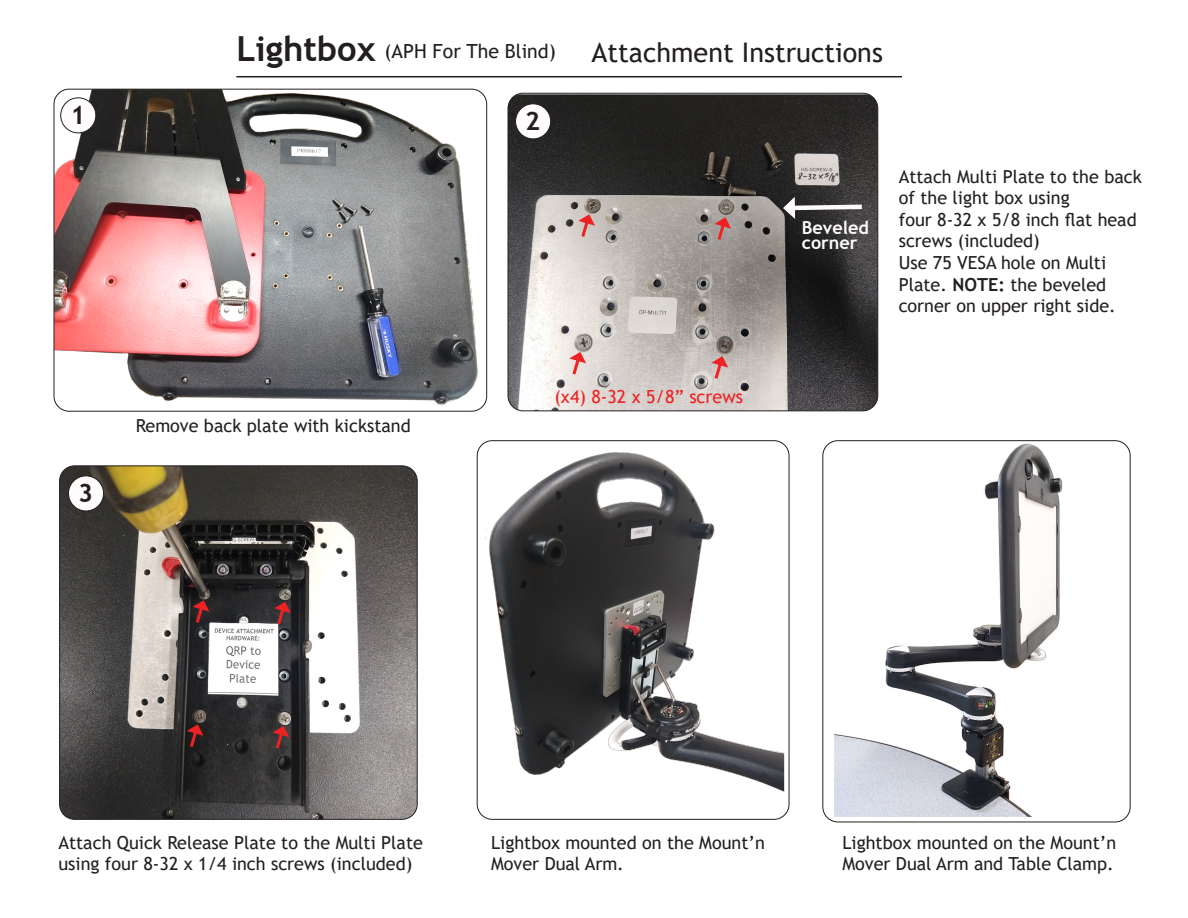
<style>
.page{position:relative;width:1188px;height:918px;background:#fff}
.page>*{position:absolute;margin:0;border:0;box-sizing:border-box;transform-origin:0 0}
.t1{font:700 34.5px "Trebuchet MS";color:#231f20}
.t2{font:27px "Trebuchet MS";color:#231f20}
.t3{font:700 25.5px "Trebuchet MS";color:#231f20}
.t4{font:19.5px "Trebuchet MS";color:#231f20}
.t5{font:18px/21.6px "Trebuchet MS";color:#231f20}
.t6{font:18px "Trebuchet MS";color:#ee2123}
.t7{font:700 18px "Trebuchet MS";color:#fefcfa}
.s1{font-weight:700}
</style>
<div class="page">
<hr style="left:236px;top:76px;width:666px;height:1px;background:#231f20">
<img style="left:54px;top:89px;width:433px;height:322px">
<div style="left:54px;top:89px;width:433px;height:323px;border:1px solid #231f20;border-radius:15px"></div>
<img style="left:508px;top:94px;width:370px;height:317px">
<div style="left:508px;top:93px;width:370px;height:318px;border:1px solid #231f20;border-radius:15px"></div>
<svg style="left:783px;top:197px;width:83px;height:22px"></svg>
<svg style="left:569px;top:352px;width:17px;height:26px"></svg>
<svg style="left:578px;top:214px;width:17px;height:26px"></svg>
<svg style="left:711px;top:356px;width:17px;height:26px"></svg>
<svg style="left:714px;top:217px;width:17px;height:26px"></svg>
<img style="left:60px;top:467px;width:356px;height:352px">
<div style="left:59px;top:465px;width:359px;height:355px;border:1px solid #231f20;border-radius:15px"></div>
<div style="left:61px;top:98px;width:35px;height:35px;background:#fefcfd;border-radius:50%"></div>
<div style="left:60px;top:97px;width:36px;height:36px;border:1px solid #231f20;border-radius:50%"></div>
<div style="left:516px;top:104px;width:35px;height:35px;background:#fefcfd;border-radius:50%"></div>
<div style="left:515px;top:103px;width:36px;height:36px;border:1px solid #231f20;border-radius:50%"></div>
<div style="left:68px;top:476px;width:36px;height:35px;background:#fefcfd;border-radius:50%"></div>
<div style="left:68px;top:475px;width:36px;height:36px;border:1px solid #231f20;border-radius:50%"></div>
<svg style="left:187px;top:724px;width:17px;height:26px"></svg>
<svg style="left:193px;top:600px;width:16px;height:26px"></svg>
<svg style="left:273px;top:726px;width:16px;height:26px"></svg>
<svg style="left:274px;top:602px;width:17px;height:26px"></svg>
<img style="left:477px;top:441px;width:307px;height:378px">
<div style="left:477px;top:440px;width:312px;height:380px;border:1px solid #231f20;border-radius:15px"></div>
<img style="left:834px;top:443px;width:229px;height:374px">
<div style="left:822px;top:440px;width:309px;height:382px;border:1px solid #231f20;border-radius:15px"></div>
<p class="t1" style="left:236px;top:27px;width:141px">Lightbox</p>
<p class="t4" style="left:384px;top:39px;width:173px">(APH For The Blind)</p>
<p class="t2" style="left:592px;top:35px;width:293px">Attachment Instructions</p>
<p class="t3" style="left:70px;top:99px;width:16px">1</p>
<p class="t3" style="left:525px;top:105px;width:16px">2</p>
<p class="t3" style="left:78px;top:477px;width:16px">3</p>
<p class="t5" style="left:136px;top:414px;width:277px">Remove back plate with kickstand</p>
<p class="t6" style="left:554px;top:385px;width:190px">(x4) 8-32 x 5/8” screws</p>
<p class="t7" style="left:802px;top:216px;width:69px">Beveled</p>
<p class="t7" style="left:802px;top:231px;width:57px">corner</p>
<p class="t5" style="left:899px;top:165px;width:245px">Attach Multi Plate to the back of the light box using</p>
<p class="t5" style="left:899px;top:209px;width:240px">four 8-32 x 5/8 inch flat head screws (included)</p>
<p class="t5" style="left:899px;top:252px;width:209px">Use 75 VESA hole on Multi<br>Plate. <span class="s1">NOTE:</span> the beveled</p>
<p class="t5" style="left:899px;top:295px;width:219px">corner on upper right side.</p>
<p class="t5" style="left:58px;top:831px;width:366px">Attach Quick Release Plate to the Multi Plate</p>
<p class="t5" style="left:58px;top:853px;width:355px">using four 8-32 x 1/4 inch screws (included)</p>
<p class="t5" style="left:491px;top:831px;width:275px">Lightbox mounted on the Mount’n</p>
<p class="t5" style="left:491px;top:853px;width:134px">Mover Dual Arm.</p>
<p class="t5" style="left:842px;top:831px;width:275px">Lightbox mounted on the Mount’n</p>
<p class="t5" style="left:842px;top:853px;width:273px">Mover Dual Arm and Table Clamp.</p>
</div>
